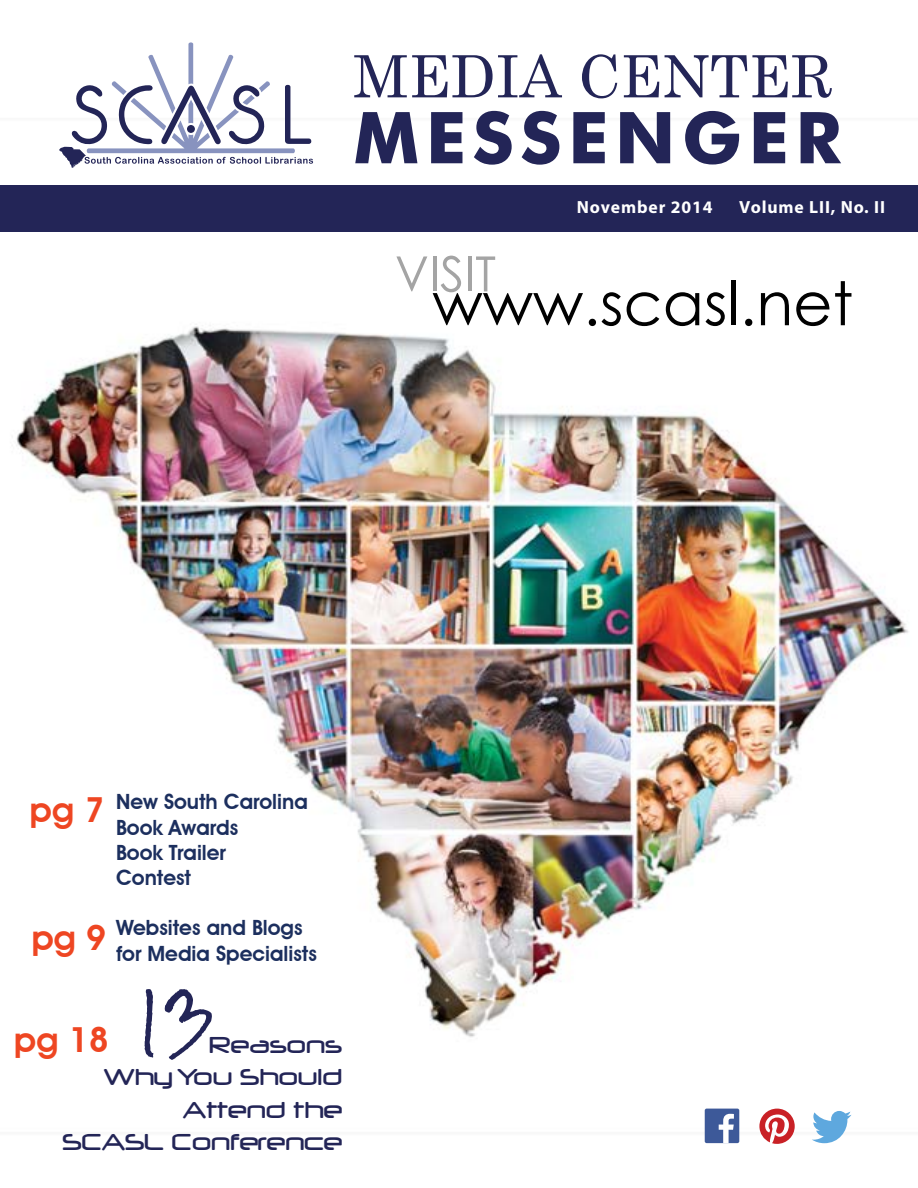
<style>
.page{position:relative;width:918px;height:1188px;background:#fff}
.page>*{position:absolute;margin:0;border:0;box-sizing:border-box;transform-origin:0 0}
.t1{font:700 71.55px "Futura BT";letter-spacing:.085em;color:#232557}
.t2{font:58.35px "Century Schoolbook";color:#232557}
.t3{font:600 34.5px "Avant Garde IT Cby BT";color:#ee4622}
.t4{font:27px/32.4px "Neuropol";color:#232557;text-align:right}
.t5{font:600 21px/25.2px "Avant Garde IT Cby BT";color:#1c2f5e}
.t6{font:700 17.55px "Myriad Pro";letter-spacing:.05em;color:#fff}
</style>
<div class="page">
<img style="left:0;top:231px;width:918px;height:913px">
<svg style="left:59px;top:42px;width:254px;height:126px"></svg>
<div style="left:0;top:185px;width:918px;height:46px;background:#232557"></div>
<div style="left:705px;top:1109px;width:34px;height:34px;background:#3d5999;border-radius:2px"></div>
<svg style="left:719px;top:1114px;width:15px;height:29px"></svg>
<svg style="left:759px;top:1109px;width:36px;height:35px"></svg>
<svg style="left:812px;top:1111px;width:39px;height:32px"></svg>
<svg style="left:589px;top:319px;width:7px;height:7px"></svg>
<svg style="left:602px;top:292px;width:19px;height:34px"></svg>
<svg style="left:627px;top:292px;width:32px;height:34px"></svg>
<svg style="left:666px;top:292px;width:33px;height:34px"></svg>
<svg style="left:706px;top:292px;width:19px;height:34px"></svg>
<div style="left:731px;top:281px;width:5px;height:44px;background:#010101"></div>
<svg style="left:745px;top:319px;width:7px;height:7px"></svg>
<svg style="left:761px;top:292px;width:28px;height:33px"></svg>
<svg style="left:796px;top:292px;width:33px;height:34px"></svg>
<svg style="left:835px;top:281px;width:16px;height:44px"></svg>
<svg style="left:396px;top:256px;width:31px;height:35px"></svg>
<svg style="left:433px;top:256px;width:150px;height:69px"></svg>
<svg style="left:137px;top:986px;width:80px;height:74px"></svg>
<h2 class="t2" style="left:353px;top:27px;width:481px">MEDIA CENTER</h2>
<h1 class="t1" style="left:353px;top:94px;width:489px">MESSENGER</h1>
<p class="t6" style="left:577px;top:196px;width:137px">November 2014</p>
<p class="t6" style="left:739px;top:196px;width:147px">Volume LII, No. II</p>
<h3 class="t3" style="left:30px;top:789px;width:76px">pg 7</h3>
<h3 class="t3" style="left:32px;top:917px;width:76px">pg 9</h3>
<p class="t5" style="left:116px;top:789px;width:193px">New South Carolina<br>Book Awards<br>Book Trailer<br>Contest</p>
<p class="t5" style="left:116px;top:915px;width:202px">Websites and Blogs for Media Specialists</p>
<h3 class="t3" style="left:14px;top:1019px;width:96px">pg 18</h3>
<p class="t4" style="left:62px;top:1028px;width:281px">Reasons<br>Why You Should<br>Attend the<br>SCASL Conference</p>
</div>
